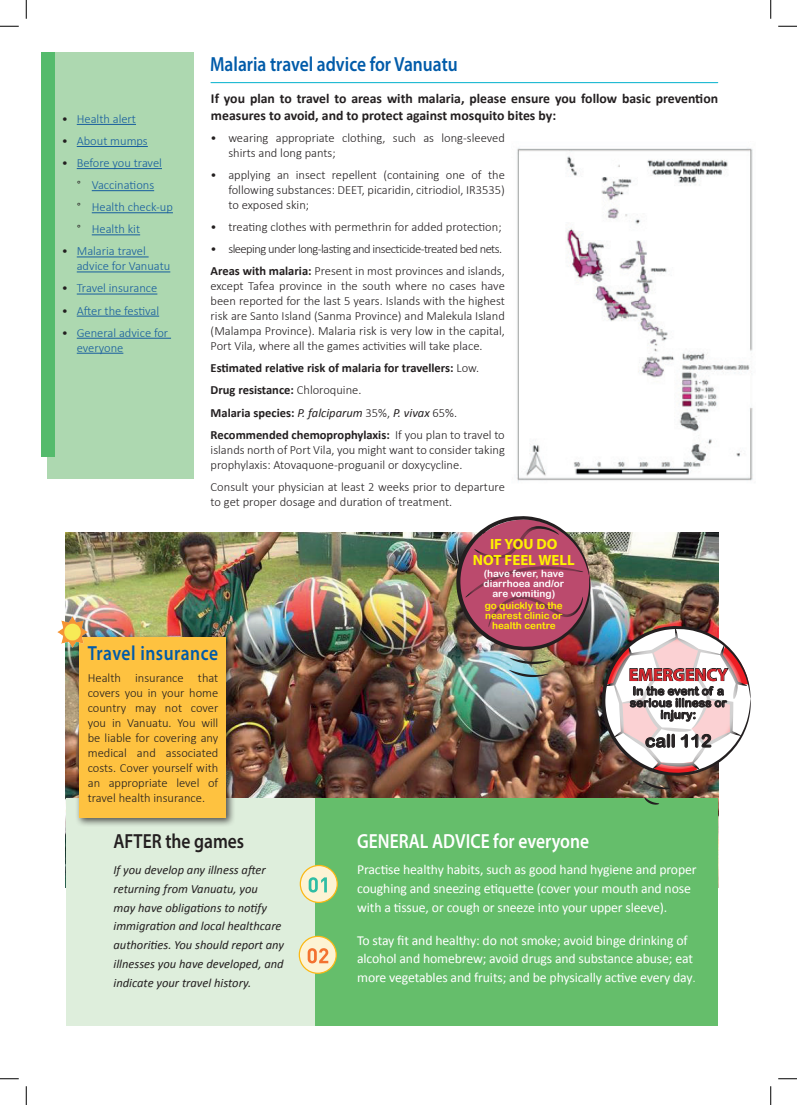
<style>
.page{position:relative;width:797px;height:1105px;background:#fff}
.page>*{position:absolute;margin:0;border:0;box-sizing:border-box;transform-origin:0 0}
.t1{font:600 20.5px "Myriad Pro";color:#015ba9;scale:.85 1}
.t2{font:600 20.5px "Myriad Pro";color:#fff;scale:.85 1}
.t3{font:600 20.5px "Myriad Pro";letter-spacing:.03em;color:#015ba9;scale:.85 1}
.t4{font:600 20.5px "Myriad Pro";color:#231f20;scale:.85 1}
.t5{font:700 17.62px "Myriad Pro";color:#d1232a}
.t6{font:17.62px "Arial Rounded MT Bold";color:#231f20}
.t7{font:700 14.88px/15.6px "Myriad Pro";color:#fff101;text-align:center}
.t8{font:13.75px/18.8px "Calibri";letter-spacing:-.01em;color:#fff}
.t9{font:700 13.75px/16.5px "Calibri";color:#231f20}
.t10{font:300 12.5px/15px "Calibri";color:#231f20}
.t11{font:italic 12.5px/18.8px "Calibri";color:#231f20}
.t12{font:300 12.5px/22.1px "Calibri";color:#175d9e}
.t13{font:700 12.5px/22.1px "Calibri";color:#231f20}
.t14{font:300 12.5px/22.1px "Calibri";letter-spacing:-.04em;color:#231f20}
.t15{font:11.75px/11.8px "Arial Rounded MT Bold";color:#231f20;text-align:center}
.t16{font:9.88px/9.9px "Arial Rounded MT Bold";color:#fff;text-align:center}
.t17{font:9.88px/9.9px "Arial Rounded MT Bold";color:#fff101;text-align:center}
.s1{color:#231f20}
.s2{font-weight:700}
.s3{font-weight:300}
.s4{font-weight:400;font-style:italic}
</style>
<div class="page">
<img style="left:66px;top:532px;width:652px;height:356px">
<div style="left:66px;top:798px;width:275px;height:227px;background:#deeedc"></div>
<div style="left:315px;top:798px;width:402px;height:227px;background:#65be6b"></div>
<div style="left:300px;top:865px;width:38px;height:38px;background:#fdf3d4;border:1px solid #fcb814;border-radius:50%"></div>
<svg style="left:309px;top:877px;width:18px;height:15px"></svg>
<svg style="left:299px;top:936px;width:38px;height:38px"></svg>
<svg style="left:308px;top:948px;width:20px;height:15px"></svg>
<hr style="left:211px;top:82px;width:506px;height:1px;background:#00b1cd">
<div style="left:48px;top:52px;width:146px;height:426px;background:#add8b0"></div>
<div style="left:41px;top:52px;width:13px;height:405px;background:#54bb6c"></div>
<img style="left:456px;top:516px;width:134px;height:135px">
<svg style="left:509px;top:658px;width:42px;height:6px"></svg>
<svg style="left:509px;top:670px;width:39px;height:7px"></svg>
<div style="left:468px;top:526px;width:115px;height:116px;background:#bb4a6d;border-radius:50%"></div>
<svg style="left:644px;top:797px;width:15px;height:8px"></svg>
<img style="left:602px;top:626px;width:149px;height:163px">
<img style="left:517px;top:148px;width:236px;height:334px">
<div style="left:75px;top:633px;width:161px;height:194px;background:#231f20;opacity:.75"></div>
<div style="left:79px;top:637px;width:147px;height:181px;background:#fec240"></div>
<img style="left:57px;top:617px;width:31px;height:30px">
<hr style="left:77px;top:124px;width:59px;height:1px;background:#175d9e">
<hr style="left:77px;top:146px;width:71px;height:1px;background:#175d9e">
<hr style="left:77px;top:168px;width:85px;height:1px;background:#175d9e">
<hr style="left:92px;top:190px;width:62px;height:1px;background:#175d9e">
<hr style="left:92px;top:212px;width:81px;height:1px;background:#175d9e">
<hr style="left:92px;top:235px;width:48px;height:1px;background:#175d9e">
<hr style="left:77px;top:257px;width:72px;height:1px;background:#175d9e">
<hr style="left:77px;top:272px;width:93px;height:1px;background:#175d9e">
<hr style="left:77px;top:294px;width:80px;height:1px;background:#175d9e">
<hr style="left:77px;top:316px;width:82px;height:1px;background:#175d9e">
<hr style="left:77px;top:338px;width:94px;height:1px;background:#175d9e">
<hr style="left:77px;top:353px;width:46px;height:1px;background:#175d9e">
<svg style="left:0;top:25px;width:19px;height:2px"></svg>
<svg style="left:778px;top:25px;width:19px;height:2px"></svg>
<svg style="left:0;top:1078px;width:19px;height:1px"></svg>
<svg style="left:778px;top:1078px;width:19px;height:1px"></svg>
<svg style="left:25px;top:0;width:2px;height:19px"></svg>
<svg style="left:25px;top:1086px;width:2px;height:19px"></svg>
<svg style="left:770px;top:0;width:1px;height:19px"></svg>
<svg style="left:770px;top:1086px;width:1px;height:19px"></svg>
<p class="t12" style="left:62px;top:107px;width:76px"><span class="s1">•</span> Health alert</p>
<p class="t12" style="left:62px;top:129px;width:88px"><span class="s1">•</span> About mumps</p>
<p class="t12" style="left:77px;top:151px;width:98px;text-indent:-15px"><span class="s1">•</span> Before you travel<br><span class="s1">°</span> Vaccinations<br><span class="s1">°</span> Health check-up <span class="s1">°</span> Health kit</p>
<p class="t12" style="left:77px;top:243px;width:95px;line-height:15px;text-indent:-15px"><span class="s1">•</span> Malaria travel advice for Vanuatu</p>
<p class="t12" style="left:62px;top:277px;width:97px"><span class="s1">•</span> Travel insurance</p>
<p class="t12" style="left:62px;top:299px;width:99px"><span class="s1">•</span> After the festival</p>
<p class="t12" style="left:77px;top:324px;width:93px;line-height:15px;text-indent:-15px"><span class="s1">•</span> General advice for everyone</p>
<h1 class="t1" style="left:210px;top:51px;width:293px">Malaria travel advice for Vanuatu</h1>
<p class="t9" style="left:211px;top:90px;width:508px">If you plan to travel to areas with malaria, please ensure you follow basic prevention measures to avoid, and to protect against mosquito bites by:</p>
<p class="t10" style="left:228px;top:130px;width:278px;text-indent:-18px">• wearing appropriate clothing, such as long-sleeved shirts and long pants;</p>
<p class="t10" style="left:228px;top:167px;width:278px;text-align:justify;text-indent:-18px">• applying an insect repellent (containing one of the following substances: DEET, picaridin, citriodiol, IR3535) to exposed skin;</p>
<p class="t10" style="left:211px;top:219px;width:292px">• treating clothes with permethrin for added protection;</p>
<p class="t14" style="left:211px;top:237px;width:296px">• sleeping under long-lasting and insecticide-treated bed nets.<br><span class="s2">Areas with malaria:</span> Present in most provinces and islands,</p>
<p class="t10" style="left:211px;top:278px;width:296px;text-align:justify">except Tafea province in the south where no cases have been reported for the last 5 years. Islands with the highest risk are Santo Island (Sanma Province) and Malekula Island (Malampa Province). Malaria risk is very low in the capital, Port Vila, where all the games activities will take place.</p>
<p class="t13" style="left:211px;top:357px;width:296px">Estimated relative risk of malaria for travellers: <span class="s3">Low.<br></span>Drug resistance: <span class="s3">Chloroquine.<br></span>Malaria species: <span class="s4">P. falciparum</span> <span class="s3">35%,</span> <span class="s4">P. vivax</span> <span class="s3">65%.<br></span>Recommended chemoprophylaxis: <span class="s3">If you plan to travel to</span></p>
<p class="t10" style="left:211px;top:441px;width:296px">islands north of Port Vila, you might want to consider taking prophylaxis: Atovaquone-proguanil or doxycycline.</p>
<p class="t10" style="left:211px;top:478px;width:296px">Consult your physician at least 2 weeks prior to departure to get proper dosage and duration of treatment.</p>
<p class="t7" style="left:473px;top:536px;width:103px">IF YOU DO<br>NOT FEEL WELL</p>
<p class="t16" style="left:483px;top:568px;width:82px">(have fever, have diarrhoea and/or are vomiting)</p>
<p class="t17" style="left:485px;top:600px;width:80px">go quickly to the nearest clinic or health centre</p>
<h1 class="t3" style="left:88px;top:640px;width:155px">Travel insurance</h1>
<p class="t10" style="left:88px;top:670px;width:132px;text-align:justify">Health insurance that covers you in your home country may not cover you in Vanuatu. You will be liable for covering any medical and associated costs. Cover yourself with an appropriate level of travel health insurance.</p>
<h1 class="t4" style="left:113px;top:828px;width:155px">AFTER the games</h1>
<p class="t11" style="left:113px;top:860px;width:172px">If you develop any illness after returning from Vanuatu, you<br>may have obligations to notify immigration and local healthcare authorities. You should report any illnesses you have developed, and indicate your travel history.</p>
<h2 class="t5" style="left:628px;top:663px;width:101px">EMERGENCY</h2>
<p class="t15" style="left:630px;top:685px;width:98px">In the event of a serious illness or injury:</p>
<h2 class="t6" style="left:645px;top:730px;width:68px">call 112</h2>
<h1 class="t2" style="left:357px;top:828px;width:274px">GENERAL ADVICE for everyone</h1>
<p class="t8" style="left:357px;top:860px;width:341px">Practise healthy habits, such as good hand hygiene and proper coughing and sneezing etiquette (cover your mouth and nose with a tissue, or cough or sneeze into your upper sleeve).</p>
<p class="t8" style="left:357px;top:931px;width:340px">To stay fit and healthy: do not smoke; avoid binge drinking of alcohol and homebrew; avoid drugs and substance abuse; eat more vegetables and fruits; and be physically active every day<span class="s3">.</span></p>
</div>
